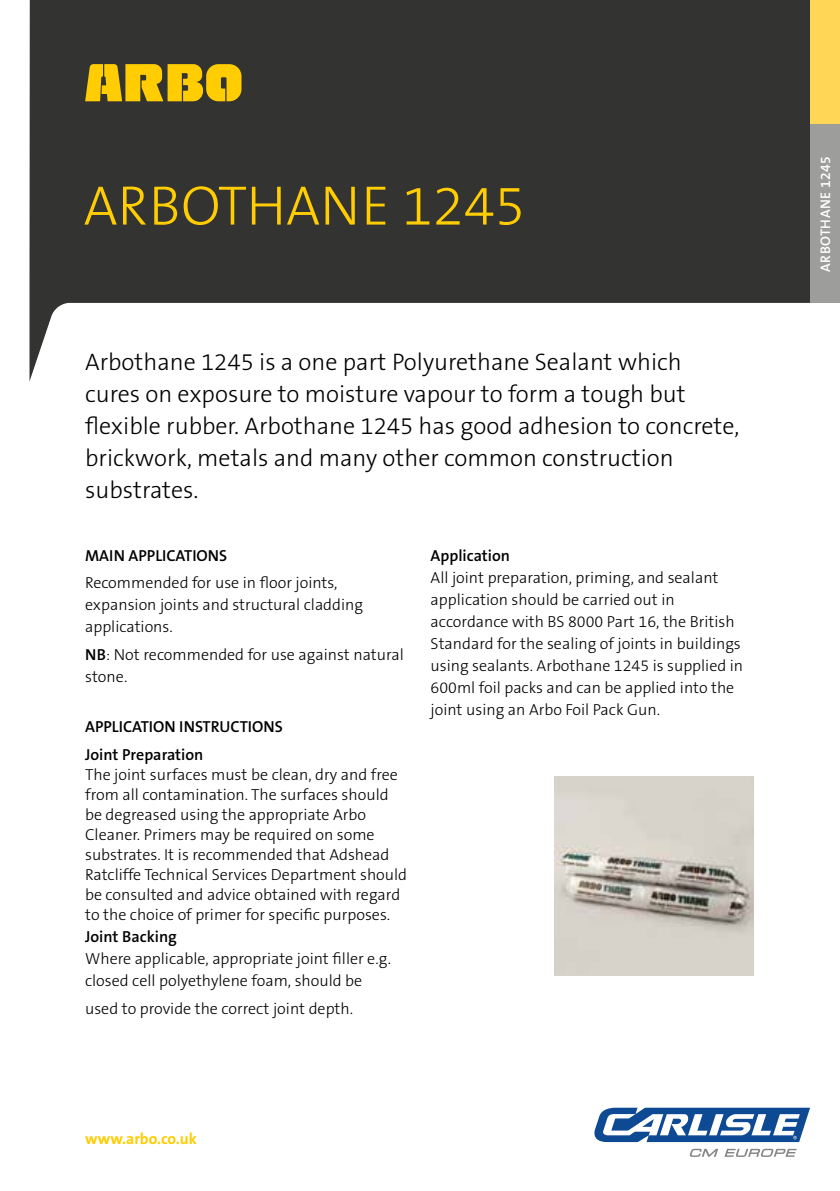
<style>
.page{position:relative;width:840px;height:1191px;background:#fff}
.page>*{position:absolute;margin:0;border:0;box-sizing:border-box;transform-origin:0 0}
.t1{font:300 56px "The Sans B3";color:#ffcd02}
.t2{font:300 24px/32px "The Sans B3";color:#000}
.t3{font:300 16px/22px "The Sans B3";color:#000}
.t4{font:600 16px/27.6px "The Sans B6";color:#000}
.t5{font:700 15.6px "The Sans B7";color:#ffcd02}
.t6{font:600 14px "The Sans B6";letter-spacing:.03em;color:#fff}
.s1{font-family:"The Sans B6";font-weight:600}
</style>
<div class="page">
<svg style="left:29px;top:0;width:780px;height:381px;fill:#333332"></svg>
<div style="left:809px;top:0;width:30px;height:125px;background:#ffd655"></div>
<div style="left:809px;top:125px;width:30px;height:178px;background:#9d9d9c"></div>
<svg style="left:85px;top:64px;width:156px;height:37px;background:#d1aa0c"></svg>
<svg style="left:594px;top:1107px;width:215px;height:35px"></svg>
<svg style="left:690px;top:1148px;width:27px;height:8px"></svg>
<svg style="left:724px;top:1148px;width:72px;height:8px"></svg>
<img style="left:554px;top:777px;width:199px;height:198px">
<h1 class="t1" style="left:83px;top:177px;width:443px">ARBOTHANE 1245</h1>
<p class="t2" style="left:85px;top:347px;width:655px">Arbothane 1245 is a one part Polyurethane Sealant which cures on exposure to moisture vapour to form a tough but flexible rubber. Arbothane 1245 has good adhesion to concrete, brickwork, metals and many other common construction substrates.</p>
<p class="t4" style="left:85px;top:542px;width:143px">MAIN APPLICATIONS</p>
<p class="t3" style="left:85px;top:572px;width:279px">Recommended for use in floor joints, expansion joints and structural cladding applications.</p>
<p class="t3" style="left:85px;top:644px;width:320px"><span class="s1">NB</span>: Not recommended for use against natural stone.</p>
<p class="t4" style="left:85px;top:714px;width:199px">APPLICATION INSTRUCTIONS<br>Joint Preparation</p>
<p class="t3" style="left:85px;top:765px;width:323px;line-height:20px">The joint surfaces must be clean, dry and free from all contamination. The surfaces should be degreased using the appropriate Arbo Cleaner. Primers may be required on some substrates. It is recommended that Adshead Ratcliffe Technical Services Department should be consulted and advice obtained with regard to the choice of primer for specific purposes.</p>
<p class="t4" style="left:85px;top:923px;width:93px">Joint Backing</p>
<p class="t3" style="left:85px;top:948px;width:307px">Where applicable, appropriate joint filler e.g. closed cell polyethylene foam, should be</p>
<p class="t3" style="left:85px;top:998px;width:269px">used to provide the correct joint depth.</p>
<p class="t4" style="left:430px;top:542px;width:81px">Application</p>
<p class="t3" style="left:430px;top:567px;width:314px">All joint preparation, priming, and sealant application should be carried out in accordance with BS 8000 Part 16, the British Standard for the sealing of joints in buildings using sealants. Arbothane 1245 is supplied in 600ml foil packs and can be applied into the joint using an Arbo Foil Pack Gun.</p>
<p class="t5" style="left:85px;top:1130px;width:113px">www.arbo.co.uk</p>
<p class="t6" style="left:817px;top:272px;width:117px;rotate:-90deg">ARBOTHANE 1245</p>
</div>
